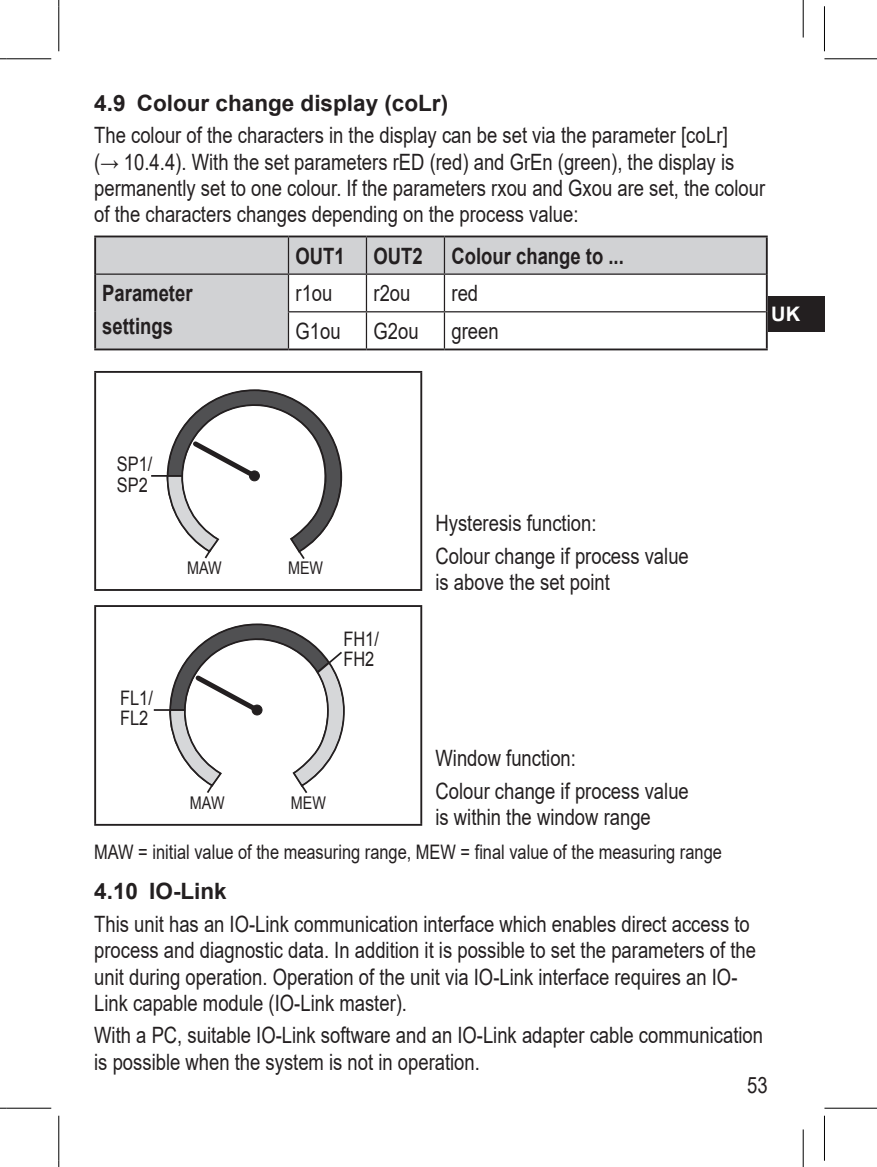
<style>
.page{position:relative;width:877px;height:1167px;background:#fff}
.page>*{position:absolute;margin:0;border:0;box-sizing:border-box;transform-origin:0 0}
.t1{font:22.5px/26.2px "Arial";color:#231f20;scale:.82 1}
.t2{font:700 22.5px/32.5px "Arial";color:#231f20;scale:.82 1}
.t3{font:700 22.5px "Arial";color:#231f20}
.t4{font:20px/20.5px "Arial";color:#231f20;scale:.82 1}
.t5{font:700 20px "Arial";color:#fff}
.t6{font:17.5px "Arial";color:#231f20;scale:.82 1}
</style>
<div class="page">
<svg style="left:96px;top:237px;width:670px;height:111px;fill:#d1d2d4"></svg>
<hr style="left:94px;top:348px;width:194px;height:2px;background:#231f20">
<hr style="left:94px;top:235px;width:194px;height:2px;background:#231f20">
<hr style="left:94px;top:237px;width:2px;height:37px;background:#231f20">
<hr style="left:288px;top:235px;width:78px;height:2px;background:#231f20">
<hr style="left:366px;top:235px;width:78px;height:2px;background:#231f20">
<hr style="left:444px;top:235px;width:323px;height:2px;background:#231f20">
<hr style="left:766px;top:237px;width:1px;height:37px;background:#231f20">
<hr style="left:94px;top:274px;width:2px;height:38px;background:#231f20">
<hr style="left:766px;top:274px;width:1px;height:38px;background:#231f20">
<hr style="left:94px;top:312px;width:2px;height:36px;background:#231f20">
<hr style="left:766px;top:312px;width:1px;height:36px;background:#231f20">
<hr style="left:288px;top:348px;width:78px;height:2px;background:#231f20">
<hr style="left:366px;top:348px;width:78px;height:2px;background:#231f20">
<hr style="left:444px;top:348px;width:323px;height:2px;background:#231f20">
<hr style="left:288px;top:237px;width:1px;height:36px;background:#231f20">
<hr style="left:366px;top:237px;width:1px;height:36px;background:#231f20">
<hr style="left:444px;top:237px;width:1px;height:36px;background:#231f20">
<hr style="left:96px;top:273px;width:192px;height:2px;background:#231f20">
<hr style="left:288px;top:273px;width:78px;height:2px;background:#231f20">
<hr style="left:288px;top:275px;width:1px;height:36px;background:#231f20">
<hr style="left:366px;top:273px;width:78px;height:2px;background:#231f20">
<hr style="left:366px;top:275px;width:1px;height:36px;background:#231f20">
<hr style="left:444px;top:273px;width:322px;height:2px;background:#231f20">
<hr style="left:444px;top:275px;width:1px;height:36px;background:#231f20">
<hr style="left:288px;top:311px;width:78px;height:1px;background:#231f20">
<hr style="left:288px;top:312px;width:1px;height:36px;background:#231f20">
<hr style="left:366px;top:311px;width:78px;height:1px;background:#231f20">
<hr style="left:366px;top:312px;width:1px;height:36px;background:#231f20">
<hr style="left:444px;top:311px;width:322px;height:1px;background:#231f20">
<hr style="left:444px;top:312px;width:1px;height:36px;background:#231f20">
<hr style="left:94px;top:371px;width:328px;height:2px;background:#231f20">
<hr style="left:94px;top:373px;width:2px;height:216px;background:#231f20">
<hr style="left:420px;top:373px;width:2px;height:216px;background:#231f20">
<hr style="left:94px;top:589px;width:328px;height:2px;background:#231f20">
<svg style="left:166px;top:389px;width:177px;height:170px"></svg>
<hr style="left:151px;top:475px;width:31px;height:1px;background:#231f20">
<hr style="left:94px;top:605px;width:328px;height:2px;background:#231f20">
<hr style="left:94px;top:607px;width:2px;height:216px;background:#231f20">
<hr style="left:420px;top:607px;width:2px;height:216px;background:#231f20">
<hr style="left:94px;top:823px;width:328px;height:2px;background:#231f20">
<hr style="left:154px;top:709px;width:31px;height:1px;background:#231f20">
<svg style="left:168px;top:623px;width:177px;height:170px"></svg>
<div style="left:767px;top:296px;width:57px;height:36px;background:#231f20"></div>
<hr style="left:0;top:58px;width:38px;height:1px;background:#000">
<hr style="left:824px;top:58px;width:38px;height:1px;background:#000">
<hr style="left:0;top:1107px;width:38px;height:1px;background:#000">
<hr style="left:824px;top:1107px;width:38px;height:1px;background:#000">
<hr style="left:58px;top:0;width:1px;height:37px;background:#000">
<hr style="left:58px;top:1129px;width:1px;height:37px;background:#000">
<hr style="left:802px;top:0;width:1px;height:37px;background:#000">
<hr style="left:802px;top:1129px;width:1px;height:37px;background:#000">
<hr style="left:6px;top:58px;width:45px;height:1px;background:#000">
<hr style="left:832px;top:58px;width:45px;height:1px;background:#000">
<hr style="left:6px;top:1107px;width:45px;height:1px;background:#000">
<hr style="left:832px;top:1107px;width:45px;height:1px;background:#000">
<hr style="left:58px;top:6px;width:1px;height:45px;background:#000">
<hr style="left:58px;top:1115px;width:1px;height:45px;background:#000">
<hr style="left:824px;top:6px;width:1px;height:45px;background:#000">
<hr style="left:824px;top:1115px;width:1px;height:45px;background:#000">
<p class="t3" style="left:94px;top:87px;width:355px">4.9 Colour change display (coLr)</p>
<p class="t1" style="left:94px;top:122px;width:819px">The colour of the characters in the display can be set via the parameter [coLr]<br>(→ 10.4.4). With the set parameters rED (red) and GrEn (green), the display is permanently set to one colour. If the parameters rxou and Gxou are set, the colour of the characters changes depending on the process value:</p>
<p class="t2" style="left:295px;top:239px;width:62px">OUT1</p>
<p class="t2" style="left:373px;top:239px;width:62px">OUT2</p>
<p class="t2" style="left:451px;top:239px;width:212px">Colour change to ...</p>
<p class="t2" style="left:102px;top:277px;width:112px">Parameter settings</p>
<p class="t1" style="left:295px;top:280px;width:47px">r1ou</p>
<p class="t1" style="left:373px;top:280px;width:47px">r2ou</p>
<p class="t1" style="left:451px;top:280px;width:34px">red</p>
<p class="t5" style="left:771px;top:300px;width:30px">UK</p>
<p class="t1" style="left:295px;top:317px;width:57px">G1ou</p>
<p class="t1" style="left:373px;top:317px;width:57px">G2ou</p>
<p class="t1" style="left:451px;top:317px;width:59px">green</p>
<p class="t4" style="left:117px;top:454px;width:45px">SP1/<br>SP2</p>
<p class="t4" style="left:120px;top:687px;width:42px">FL1/<br>FL2</p>
<p class="t6" style="left:187px;top:556px;width:44px">MAW</p>
<p class="t6" style="left:288px;top:556px;width:44px">MEW</p>
<p class="t4" style="left:343px;top:629px;width:45px">FH1/<br>FH2</p>
<p class="t1" style="left:435px;top:506px;width:310px;line-height:32.8px">Hysteresis function:<br>Colour change if process value</p>
<p class="t1" style="left:435px;top:568px;width:214px">is above the set point</p>
<p class="t1" style="left:435px;top:741px;width:310px;line-height:32.8px">Window function:<br>Colour change if process value</p>
<p class="t1" style="left:435px;top:803px;width:264px">is within the window range</p>
<p class="t4" style="left:94px;top:841px;width:767px">MAW = initial value of the measuring range, MEW = final value of the measuring range</p>
<p class="t3" style="left:94px;top:875px;width:134px">4.10 IO-Link</p>
<p class="t1" style="left:94px;top:910px;width:808px">This unit has an IO-Link communication interface which enables direct access to process and diagnostic data. In addition it is possible to set the parameters of the unit during operation. Operation of the unit via IO-Link interface requires an IO-Link capable module (IO-Link master).</p>
<p class="t1" style="left:94px;top:1022px;width:817px">With a PC, suitable IO-Link software and an IO-Link adapter cable communication is possible when the system is not in operation.</p>
<p class="t6" style="left:190px;top:791px;width:44px">MAW</p>
<p class="t6" style="left:291px;top:791px;width:44px">MEW</p>
<p class="t1" style="left:747px;top:1071px;width:27px">53</p>
</div>
